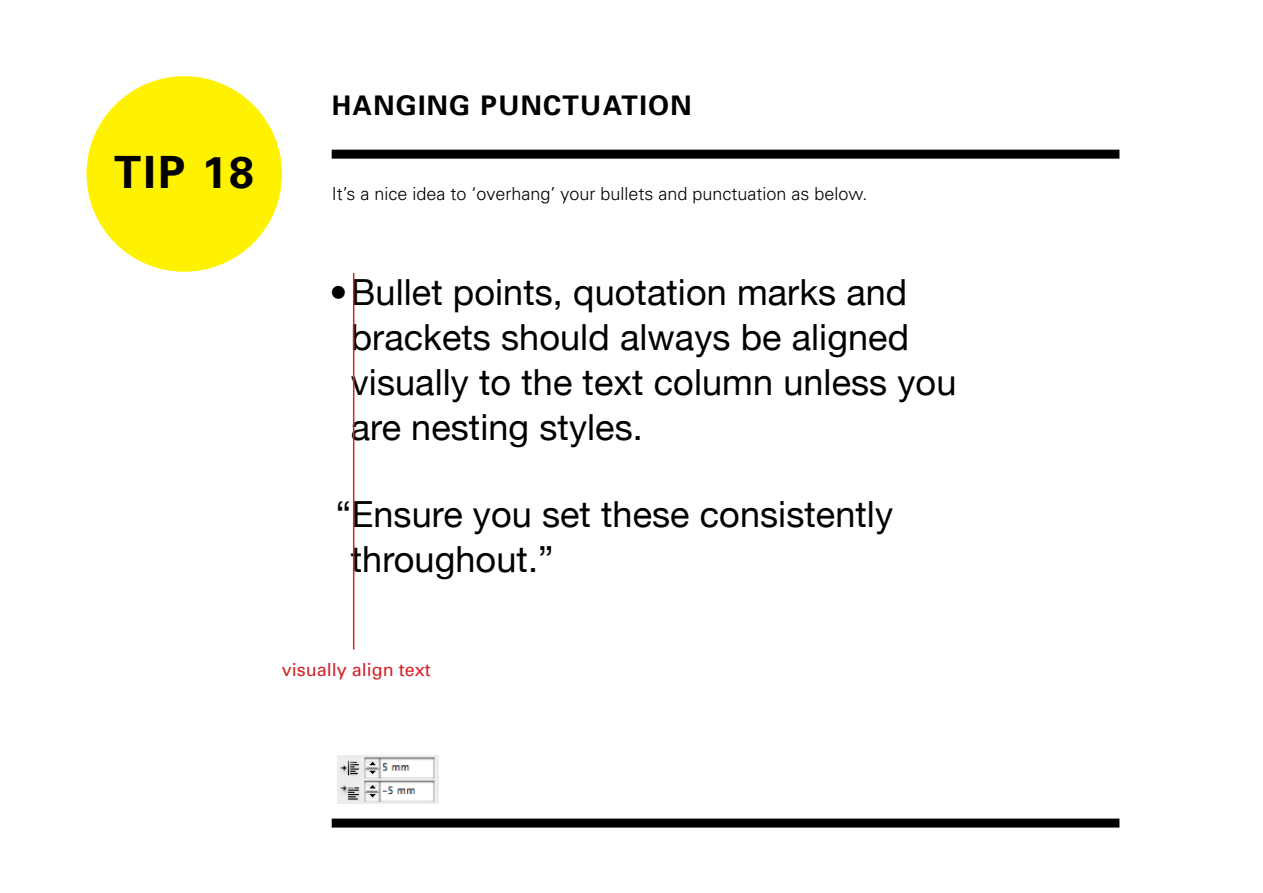
<style>
.page{position:relative;width:1263px;height:893px;background:#fff}
.page>*{position:absolute;margin:0;border:0;box-sizing:border-box;transform-origin:0 0}
.t1{font:700 44.4px "Univers";color:#000}
.t2{font:36px/45px "Helvetica Neue";letter-spacing:.005em;color:#000}
.t3{font:700 27px "Univers";letter-spacing:.05em;color:#000}
.t4{font:300 18px "Univers";color:#000}
.t5{font:18px "Univers";color:#d2232a}
</style>
<div class="page">
<div style="left:86px;top:76px;width:196px;height:196px;background:#fff200;border-radius:50%"></div>
<div style="left:332px;top:150px;width:787px;height:9px;background:#000"></div>
<div style="left:332px;top:819px;width:787px;height:9px;background:#000"></div>
<hr style="left:353px;top:273px;width:1px;height:376px;background:#d2232a">
<img style="left:337px;top:755px;width:102px;height:49px">
<p class="t1" style="left:114px;top:144px;width:141px">TIP 18</p>
<p class="t3" style="left:332px;top:88px;width:361px">HANGING PUNCTUATION</p>
<p class="t4" style="left:332px;top:182px;width:537px">It’s a nice idea to ‘overhang’ your bullets and punctuation as below.</p>
<p class="t2" style="left:351px;top:269px;width:607px;text-indent:-21px">•Bullet points, quotation marks and brackets should always be aligned visually to the text column unless you are nesting styles.</p>
<p class="t2" style="left:351px;top:492px;width:544px;text-indent:-15px">“Ensure you set these consistently throughout.”</p>
<p class="t5" style="left:282px;top:658px;width:151px">visually align text</p>
</div>
